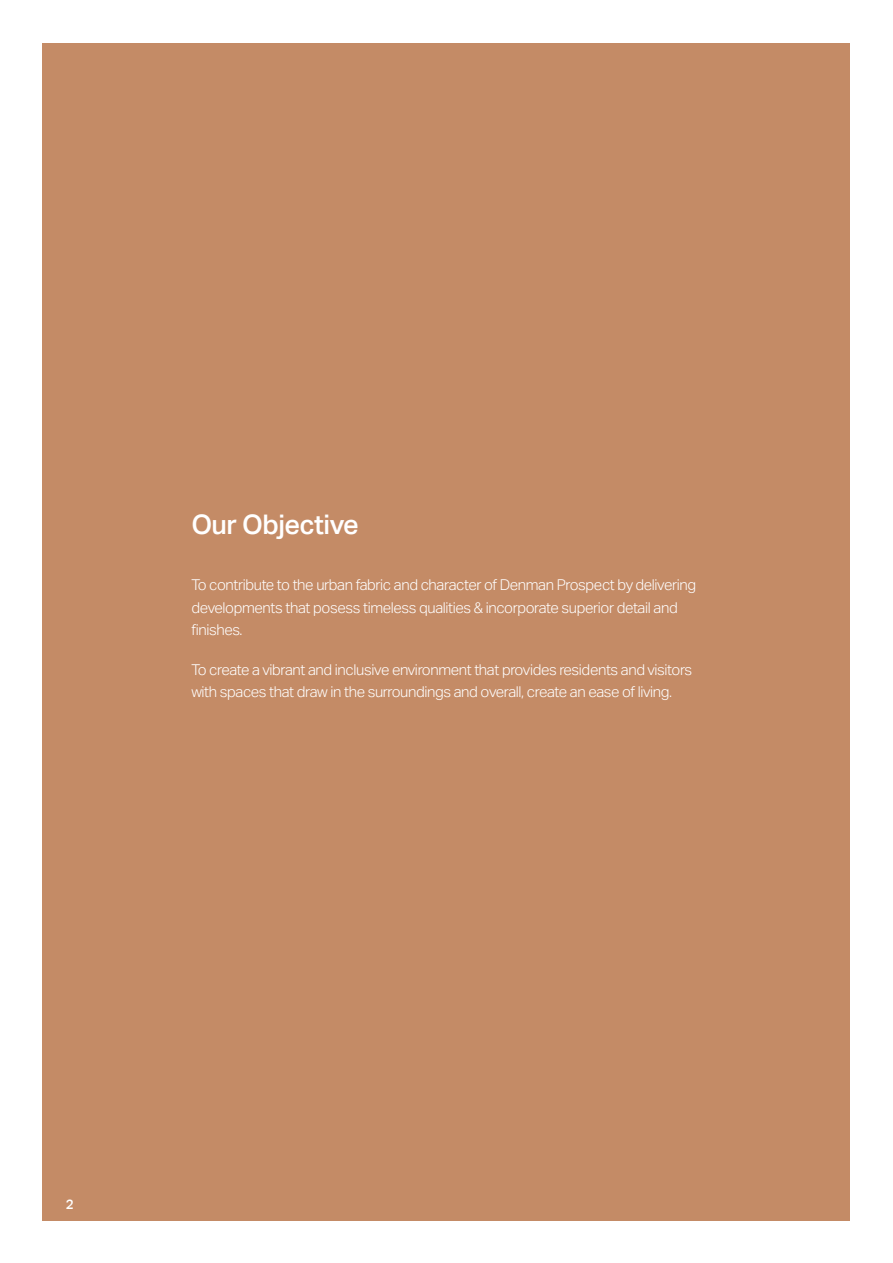
<style>
.page{position:relative;width:893px;height:1263px;background:#fff}
.page>*{position:absolute;margin:0;border:0;box-sizing:border-box;transform-origin:0 0}
.t1{font:500 27px "Aktiv Grotesk";letter-spacing:-.02em;color:#fff}
.t2{font:300 15px/22.5px "Aktiv Grotesk";letter-spacing:-.025em;color:#fff}
.t3{font:500 13.5px "Aktiv Grotesk";color:#fff}
</style>
<div class="page">
<div style="left:43px;top:43px;width:807px;height:1177px;background:#c48b66"></div>
<h1 class="t1" style="left:191px;top:508px;width:169px">Our Objective</h1>
<p class="t2" style="left:191px;top:573px;width:506px">To contribute to the urban fabric and character of Denman Prospect by delivering developments that posess timeless qualities &amp; incorporate superior detail and finishes.</p>
<p class="t2" style="left:191px;top:658px;width:502px">To create a vibrant and inclusive environment that provides residents and visitors with spaces that draw in the surroundings and overall, create an ease of living.</p>
<p class="t3" style="left:66px;top:1196px;width:9px">2</p>
</div>
